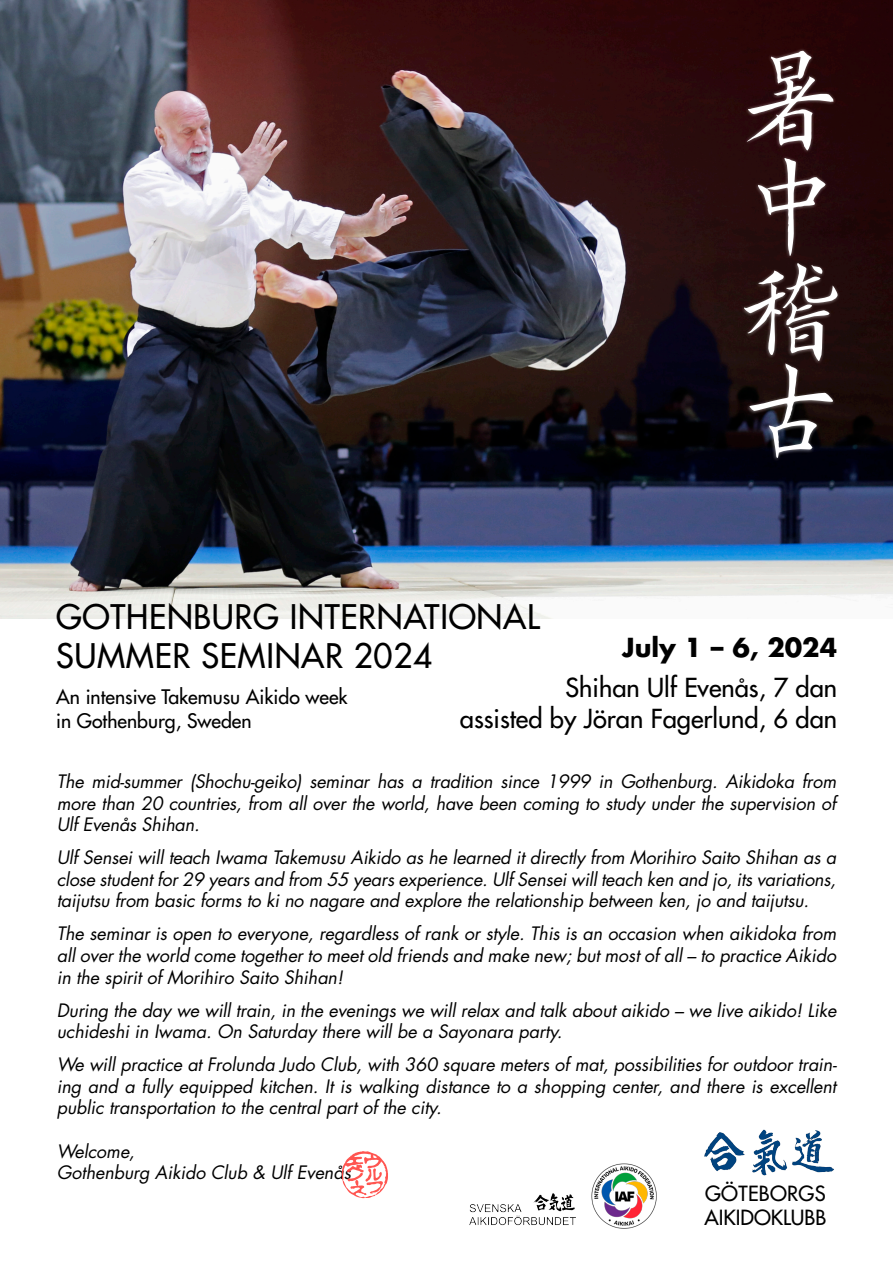
<style>
.page{position:relative;width:893px;height:1263px;background:#fff}
.page>*{position:absolute;margin:0;border:0;box-sizing:border-box;transform-origin:0 0}
.t1{font:300 106.35px/103.9px "Outai Kai Std";color:#fff;text-align:justify}
.t2{font:33px/39.6px "Futura";letter-spacing:.02em;color:#000}
.t3{font:25.5px/30.6px "Futura";color:#000;text-align:right}
.t4{font:700 25.5px "Futura";color:#000}
.t5{font:20.4px/24.5px "Futura";color:#000}
.t6{font:19.5px/23.4px "Futura";color:#000}
.t7{font:italic 18px/21.6px "Futura";letter-spacing:-.005em;color:#000;text-align:justify}
</style>
<div class="page">
<img style="left:0;top:0;width:893px;height:619px">
<img style="left:704px;top:1129px;width:130px;height:47px">
<img style="left:591px;top:1163px;width:66px;height:66px">
<img style="left:469px;top:1193px;width:107px;height:32px">
<div style="left:741px;top:48px;width:100px;height:413px;background:#fff;opacity:.5"></div>
<svg style="left:342px;top:1151px;width:46px;height:47px"></svg>
<h1 class="t1" style="left:738px;top:45px;width:108px">暑中稽古</h1>
<h2 class="t2" style="left:56px;top:597px;width:485px">GOTHENBURG INTERNATIONAL<br>SUMMER SEMINAR 2024</h2>
<p class="t6" style="left:56px;top:685px;width:293px">An intensive Takemusu Aikido week in Gothenburg, Sweden</p>
<h3 class="t4" style="left:622px;top:630px;width:217px">July 1 – 6, 2024</h3>
<h3 class="t3" style="left:460px;top:673px;width:379px">Shihan Ulf Evenås, 7 dan<br>assisted by Jöran Fagerlund, 6 dan</h3>
<p class="t7" style="left:57px;top:771px;width:781px">The mid-summer (Shochu-geiko) seminar has a tradition since 1999 in Gothenburg. Aikidoka from more than 20 countries, from all over the world, have been coming to study under the supervision of Ulf Evenås Shihan.</p>
<p class="t7" style="left:57px;top:847px;width:781px">Ulf Sensei will teach Iwama Takemusu Aikido as he learned it directly from Morihiro Saito Shihan as a close student for 29 years and from 55 years experience. Ulf Sensei will teach ken and jo, its variations, taijutsu from basic forms to ki no nagare and explore the relationship between ken, jo and taijutsu.</p>
<p class="t7" style="left:57px;top:923px;width:781px">The seminar is open to everyone, regardless of rank or style. This is an occasion when aikidoka from all over the world come together to meet old friends and make new; but most of all – to practice Aikido in the spirit of Morihiro Saito Shihan!</p>
<p class="t7" style="left:57px;top:999px;width:781px">During the day we will train, in the evenings we will relax and talk about aikido – we live aikido! Like uchideshi in Iwama. On Saturday there will be a Sayonara party.</p>
<p class="t7" style="left:57px;top:1054px;width:782px">We will practice at Frolunda Judo Club, with 360 square meters of mat, possibilities for outdoor train&shy;ing and a fully equipped kitchen. It is walking distance to a shopping center, and there is excellent public transportation to the central part of the city.</p>
<p class="t7" style="left:57px;top:1140px;width:296px">Welcome,<br>Gothenburg Aikido Club &amp; Ulf Evenås</p>
<p class="t5" style="left:704px;top:1181px;width:123px">GÖTEBORGS<br>AIKIDOKLUBB</p>
</div>
